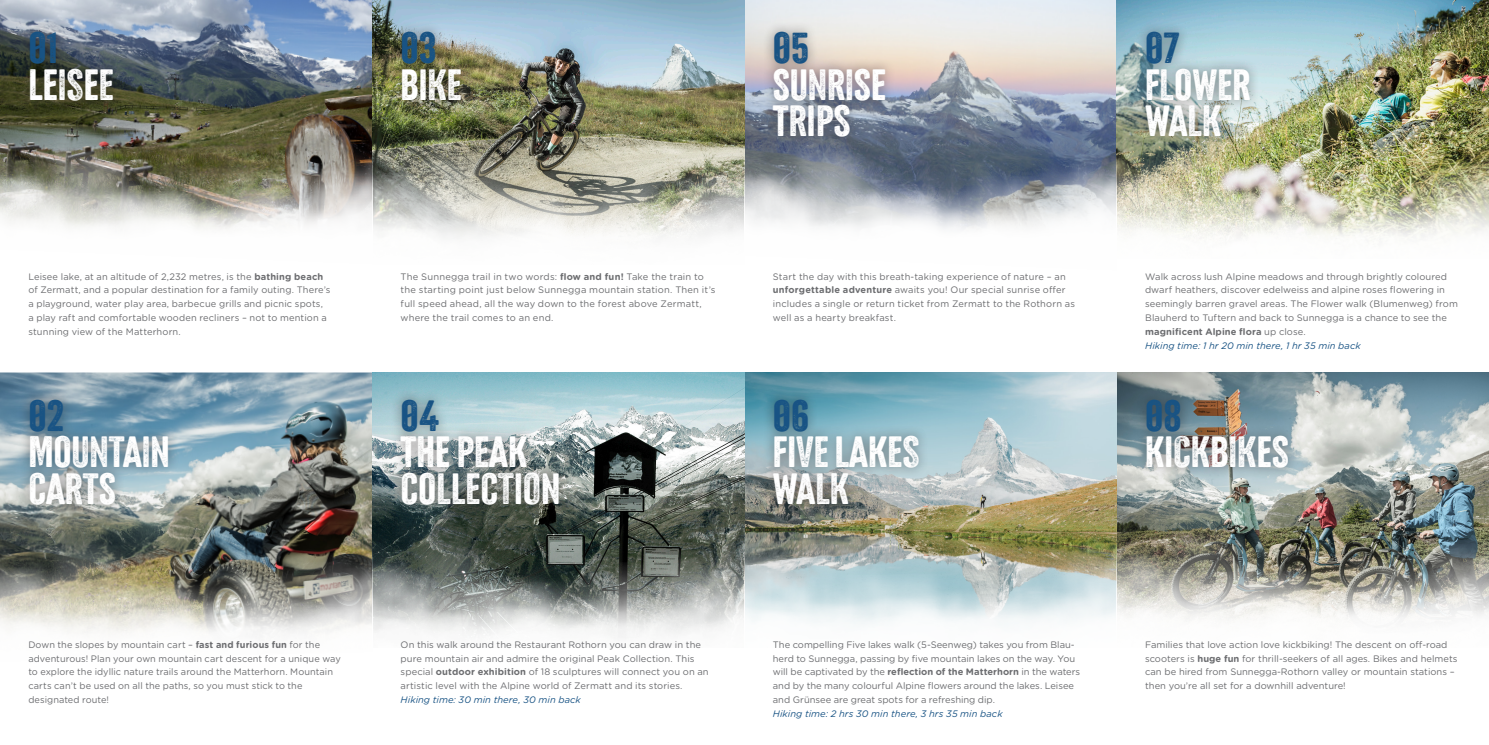
<style>
.page{position:relative;width:1489px;height:745px;background:#fff}
.page>*{position:absolute;margin:0;border:0;box-sizing:border-box;transform-origin:0 0}
.Titel_Blau{font:43.75px/36.2px "Matterhorn Climb Crunch";color:#fff}
.Titel_Blau-2{font:43.75px "Matterhorn Climb Crunch";color:#185384}
.Info_See{font:9.38px/13.8px "Gotham Rounded";letter-spacing:.01em;color:#6c6d70}
.Lauftext_grau{font:9.38px/13.8px "Gotham Rounded";color:#6c6d70}
.Info_See-2{font:italic 9.38px "Gotham Rounded";letter-spacing:.01em;color:#185384}
.Lauftext_grau-2{font:italic 9.38px "Gotham Rounded";letter-spacing:.01em;color:#185384}
.s1{font-weight:700}
</style>
<div class="page">
<img style="left:0;top:0;width:744px;height:86px">
<img style="left:744px;top:0;width:372px;height:86px">
<img style="left:0;top:372px;width:372px;height:97px">
<img style="left:1116px;top:0;width:372px;height:86px">
<img style="left:372px;top:372px;width:1116px;height:105px">
<img style="left:0;top:86px;width:1488px;height:41px">
<img style="left:0;top:89px;width:372px;height:140px">
<img style="left:372px;top:125px;width:372px;height:114px">
<img style="left:744px;top:91px;width:372px;height:139px">
<img style="left:0;top:469px;width:372px;height:56px">
<img style="left:372px;top:477px;width:372px;height:75px">
<img style="left:372px;top:552px;width:372px;height:86px">
<img style="left:744px;top:469px;width:372px;height:55px">
<img style="left:744px;top:524px;width:372px;height:100px">
<img style="left:1116px;top:466px;width:372px;height:56px">
<img style="left:1116px;top:522px;width:372px;height:98px">
<div style="left:18px;top:21px;width:106px;height:91px;background:#231f20;opacity:.5"></div>
<div style="left:390px;top:21px;width:82px;height:90px;background:#231f20;opacity:.5"></div>
<div style="left:761px;top:21px;width:135px;height:127px;background:#231f20;opacity:.5"></div>
<div style="left:1134px;top:21px;width:126px;height:126px;background:#231f20;opacity:.5"></div>
<div style="left:18px;top:388px;width:162px;height:127px;background:#231f20;opacity:.5"></div>
<div style="left:389px;top:388px;width:181px;height:127px;background:#231f20;opacity:.5"></div>
<div style="left:762px;top:388px;width:167px;height:127px;background:#231f20;opacity:.5"></div>
<div style="left:1134px;top:388px;width:165px;height:91px;background:#231f20;opacity:.5"></div>
<img style="left:0;top:525px;width:372px;height:111px">
<img style="left:1116px;top:127px;width:372px;height:111px">
<p class="Titel_Blau-2" style="left:28px;top:28px;width:31px">01</p>
<p class="Titel_Blau" style="left:28px;top:68px;width:87px">LEISEE</p>
<p class="Info_See" style="left:28px;top:269px;width:303px">Leisee lake, at an altitude of 2,232 metres, is the <span class="s1">bathing beach </span>of Zermatt, and a popular destination for a family outing. There’s a playground, water play area, barbecue grills and picnic spots, a play raft and comfortable wooden recliners – not to mention a stunning view of the Matterhorn.</p>
<p class="Titel_Blau-2" style="left:28px;top:395px;width:38px">02</p>
<p class="Titel_Blau" style="left:28px;top:435px;width:143px">MOUNTAIN</p>
<p class="Titel_Blau" style="left:28px;top:472px;width:89px">CARTS</p>
<p class="Info_See" style="left:28px;top:636px;width:314px">Down the slopes by mountain cart – <span class="s1">fast and furious fun</span> for the adventurous! Plan your own mountain cart descent for a unique way to explore the idyllic nature trails around the Matterhorn. Mountain carts can’t be used on all the paths, so you must stick to the designated route!</p>
<p class="Titel_Blau-2" style="left:400px;top:28px;width:38px">03</p>
<p class="Titel_Blau" style="left:400px;top:68px;width:63px">BIKE</p>
<p class="Titel_Blau-2" style="left:772px;top:28px;width:38px">05</p>
<p class="Titel_Blau" style="left:772px;top:68px;width:115px">SUNRISE<br>TRIPS</p>
<p class="Titel_Blau-2" style="left:1144px;top:28px;width:36px">07</p>
<p class="Titel_Blau" style="left:1144px;top:68px;width:107px">FLOWER</p>
<p class="Titel_Blau" style="left:1144px;top:104px;width:78px">WALK</p>
<p class="Info_See" style="left:400px;top:269px;width:316px">The Sunnegga trail in two words: <span class="s1">flow and fun!</span> Take the train to the starting point just below Sunnegga mountain station. Then it’s full speed ahead, all the way down to the forest above Zermatt, where the trail comes to an end.</p>
<p class="Info_See" style="left:772px;top:269px;width:304px">Start the day with this breath-taking experience of nature – an <span class="s1">unforgettable adventure</span> awaits you! Our special sunrise offer includes a single or return ticket from Zermatt to the Rothorn as well as a hearty breakfast.</p>
<p class="Lauftext_grau" style="left:1144px;top:269px;width:314px">Walk across lush Alpine meadows and through brightly coloured dwarf heathers, discover edelweiss and alpine roses flowering in seemingly barren gravel areas. The Flower walk (Blumenweg) from Blauherd to Tuftern and back to Sunnegga is a chance to see the <span class="s1">magnificent Alpine flora</span> up close.</p>
<p class="Lauftext_grau-2" style="left:1144px;top:338px;width:217px">Hiking time: 1 hr 20 min there, 1 hr 35 min back</p>
<p class="Titel_Blau-2" style="left:400px;top:395px;width:41px">04</p>
<p class="Titel_Blau" style="left:400px;top:435px;width:128px">THE PEAK</p>
<p class="Titel_Blau" style="left:400px;top:472px;width:161px">COLLECTION</p>
<p class="Info_See" style="left:400px;top:636px;width:309px">On this walk around the Restaurant Rothorn you can draw in the pure mountain air and admire the original Peak Collection. This special <span class="s1">outdoor exhibition</span> of 18 sculptures will connect you on an artistic level with the Alpine world of Zermatt and its stories.</p>
<p class="Info_See-2" style="left:400px;top:692px;width:182px">Hiking time: 30 min there, 30 min back</p>
<p class="Titel_Blau-2" style="left:772px;top:395px;width:38px">06</p>
<p class="Titel_Blau" style="left:772px;top:435px;width:148px">FIVELAKES</p>
<p class="Titel_Blau" style="left:772px;top:472px;width:78px">WALK</p>
<p class="Info_See" style="left:772px;top:636px;width:309px">The compelling Five lakes walk (5-Seenweg) takes you from Blau&shy;herd to Sunnegga, passing by five mountain lakes on the way. You will be captivated by the <span class="s1">reflection of the Matterhorn</span> in the waters and by the many colourful Alpine flowers around the lakes. Leisee and Grünsee are great spots for a refreshing dip.</p>
<p class="Info_See-2" style="left:772px;top:706px;width:231px">Hiking time: 2 hrs 30 min there, 3 hrs 35 min back</p>
<p class="Titel_Blau-2" style="left:1144px;top:395px;width:38px">08</p>
<p class="Titel_Blau" style="left:1144px;top:435px;width:145px">KICKBIKES</p>
<p class="Lauftext_grau" style="left:1144px;top:636px;width:314px">Families that love action love kickbiking! The descent on off-road scooters is <span class="s1">huge fun</span> for thrill-seekers of all ages. Bikes and helmets can be hired from Sunnegga-Rothorn valley or mountain stations – then you’re all set for a downhill adventure!</p>
</div>
